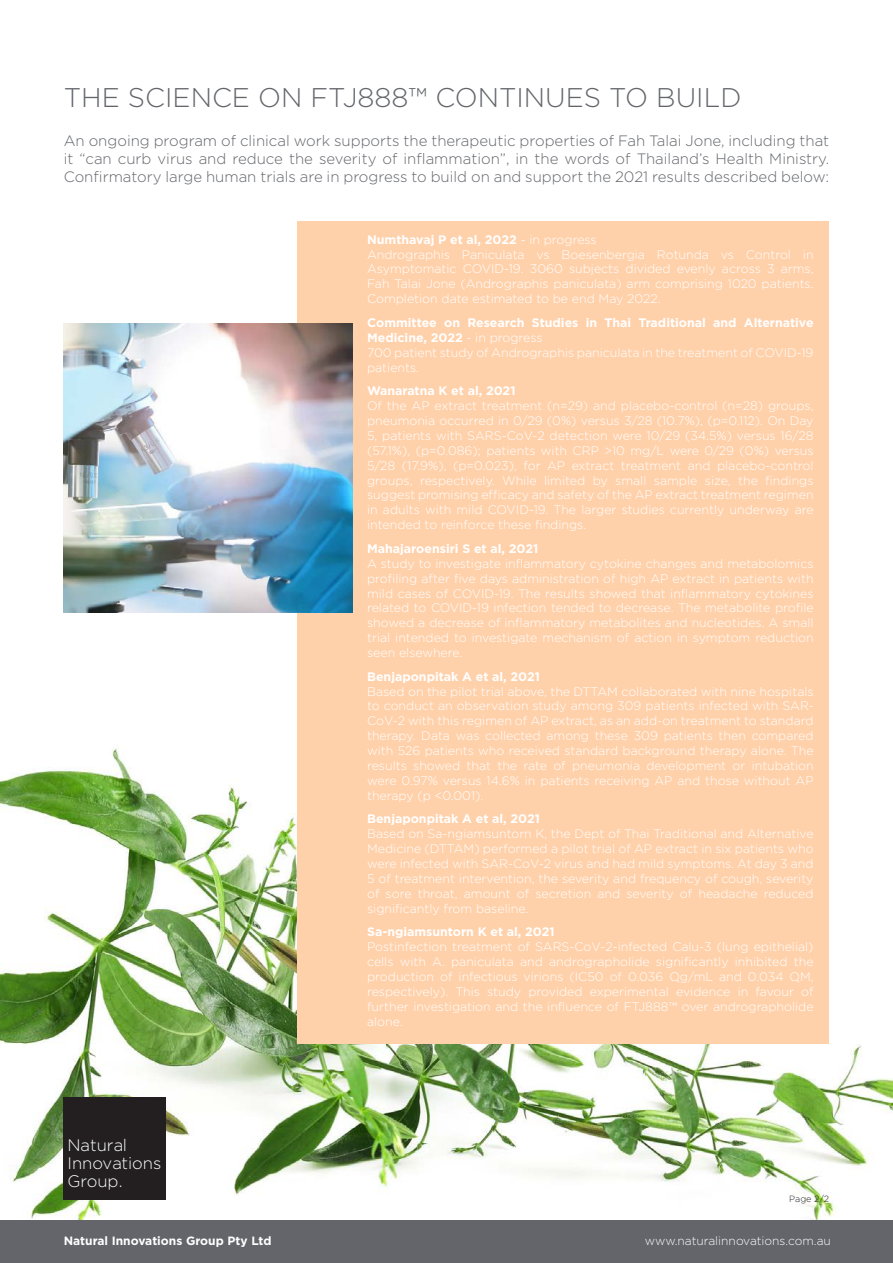
<style>
.page{position:relative;width:893px;height:1263px;background:#fff}
.page>*{position:absolute;margin:0;border:0;box-sizing:border-box;transform-origin:0 0}
.t1{font:300 27px "Gotham";color:#63656a}
.t2{font:300 16.65px/18.1px "Gotham";color:#fff}
.t3{font:300 15px/18px "Gotham";color:#63656a;text-align:justify}
.t4{font:300 12.3px/14.9px "Gotham";color:#fff;text-align:justify}
.t5{font:700 12.3px/14.9px "Gotham";color:#fff}
.t6{font:700 12px "Gotham";color:#fff}
.t7{font:300 12px "Gotham";color:#fff}
.t8{font:300 9px "Gotham";color:#231f20}
.s1{font-weight:300}
</style>
<div class="page">
<img style="left:0;top:723px;width:893px;height:497px">
<div style="left:298px;top:221px;width:531px;height:823px;background:#ffd1ab"></div>
<div style="left:0;top:1220px;width:893px;height:43px;background:#63656a"></div>
<div style="left:64px;top:1097px;width:102px;height:102px;background:#231f20"></div>
<img style="left:64px;top:323px;width:289px;height:289px">
<p class="t1" style="left:64px;top:81px;width:679px">THE SCIENCE ON FTJ888™ CONTINUES TO BUILD</p>
<p class="t3" style="left:64px;top:131px;width:767px">An ongoing program of clinical work supports the therapeutic properties of Fah Talai Jone, including that it “can curb virus and reduce the severity of inflammation”, in the words of Thailand’s Health Ministry.<br>Confirmatory large human trials are in progress to build on and support the 2021 results described below:</p>
<h2 class="t2" style="left:67px;top:1136px;width:95px">Natural<br>Innovations<br>Group.</h2>
<p class="t5" style="left:367px;top:232px;width:231px">Numthavaj P et al, 2022 <span class="s1">- in progress</span></p>
<p class="t4" style="left:367px;top:247px;width:448px">Andrographis Paniculata vs Boesenbergia Rotunda vs Control in Asymptomatic COVID-19. 3060 subjects divided evenly across 3 arms, Fah Talai Jone (Andrographis paniculata) arm comprising 1020 patients.<br>Completion date estimated to be end May 2022.</p>
<p class="t5" style="left:367px;top:315px;width:448px">Committee on Research Studies in Thai Traditional and Alternative<br>Medicine, 2022 <span class="s1">- in progress</span></p>
<p class="t4" style="left:367px;top:345px;width:448px">700 patient study of Andrographis paniculata in the treatment of COVID-19 patients.</p>
<p class="t5" style="left:367px;top:384px;width:150px">Wanaratna K et al, 2021</p>
<p class="t4" style="left:367px;top:398px;width:448px">Of the AP extract treatment (n=29) and placebo-control (n=28) groups, pneumonia occurred in 0/29 (0%) versus 3/28 (10.7%), (p=0.112). On Day 5, patients with SARS-CoV-2 detection were 10/29 (34.5%) versus 16/28 (57.1%), (p=0.086); patients with CRP &gt;10 mg/L were 0/29 (0%) versus 5/28 (17.9%), (p=0.023), for AP extract treatment and placebo-control groups, respectively. While limited by small sample size, the findings suggest promising efficacy and safety of the AP extract treatment regimen in adults with mild COVID-19. The larger studies currently underway are intended to reinforce these findings.</p>
<p class="t5" style="left:367px;top:541px;width:173px">Mahajaroensiri S et al, 2021</p>
<p class="t4" style="left:367px;top:556px;width:448px">A study to investigate inflammatory cytokine changes and metabolomics profiling after five days administration of high AP extract in patients with mild cases of COVID-19. The results showed that inflammatory cytokines related to COVID-19 infection tended to decrease. The metabolite profile showed a decrease of inflammatory metabolites and nucleotides. A small trial intended to investigate mechanism of action in symptom reduction seen elsewhere.</p>
<p class="t5" style="left:367px;top:669px;width:174px">Benjaponpitak A et al, 2021</p>
<p class="t4" style="left:367px;top:684px;width:448px">Based on the pilot trial above, the DTTAM collaborated with nine hospitals to conduct an observation study among 309 patients infected with SAR-CoV-2 with this regimen of AP extract, as an add-on treatment to standard therapy. Data was collected among these 309 patients then compared with 526 patients who received standard background therapy alone. The results showed that the rate of pneumonia development or intubation were 0.97% versus 14.6% in patients receiving AP and those without AP therapy (p &lt;0.001).</p>
<p class="t5" style="left:367px;top:811px;width:174px">Benjaponpitak A et al, 2021</p>
<p class="t4" style="left:367px;top:826px;width:448px">Based on Sa-ngiamsuntorn K, the Dept of Thai Traditional and Alternative Medicine (DTTAM) performed a pilot trial of AP extract in six patients who were infected with SAR-CoV-2 virus and had mild symptoms. At day 3 and 5 of treatment intervention, the severity and frequency of cough, severity of sore throat, amount of secretion and severity of headache reduced significantly from baseline.</p>
<p class="t5" style="left:367px;top:924px;width:189px">Sa-ngiamsuntorn K et al, 2021</p>
<p class="t4" style="left:367px;top:939px;width:448px">Postinfection treatment of SARS-CoV-2-infected Calu-3 (lung epithelial) cells with A. paniculata and andrographolide significantly inhibited the production of infectious virions (IC50 of 0.036 μg/mL and 0.034 μM, respectively). This study provided experimental evidence in favour of further investigation and the influence of FTJ888™ over andrographolide alone.</p>
<p class="t8" style="left:789px;top:1193px;width:41px">Page 2/2</p>
<p class="t6" style="left:64px;top:1233px;width:209px">Natural Innovations Group Pty Ltd</p>
<p class="t7" style="left:645px;top:1233px;width:187px">www.naturalinnovations.com.au</p>
</div>
